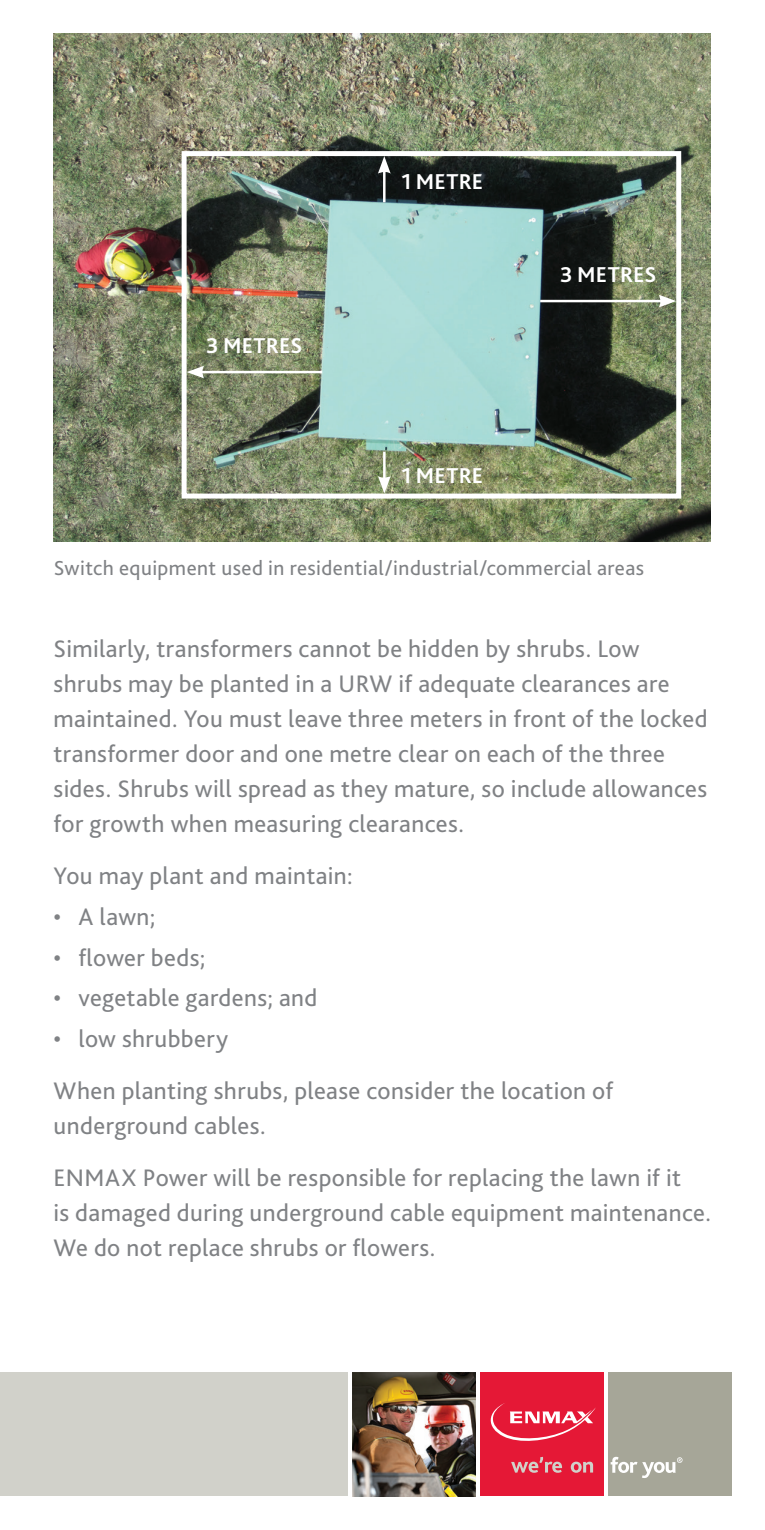
<style>
.page{position:relative;width:765px;height:1530px;background:#fff}
.page>*{position:absolute;margin:0;border:0;box-sizing:border-box;transform-origin:0 0}
.t1{font:25px/35px "Bliss 2";letter-spacing:.015em;color:#808285}
.Head{font:700 22.5px "Bliss 2";letter-spacing:.015em;color:#fff}
.t2{font:21.25px "Bliss 2";letter-spacing:.02em;color:#808285}
</style>
<div class="page">
<img style="left:54px;top:34px;width:657px;height:508px">
<div style="left:182px;top:151px;width:499px;height:348px;border:5px solid #fff"></div>
<hr style="left:200px;top:371px;width:122px;height:2px;background:#fff">
<svg style="left:187px;top:366px;width:17px;height:12px"></svg>
<hr style="left:540px;top:300px;width:123px;height:2px;background:#fff">
<svg style="left:659px;top:295px;width:17px;height:12px"></svg>
<hr style="left:383px;top:452px;width:3px;height:28px;background:#fff">
<svg style="left:378px;top:476px;width:13px;height:18px"></svg>
<hr style="left:383px;top:170px;width:3px;height:32px;background:#fff">
<svg style="left:378px;top:156px;width:13px;height:18px"></svg>
<img style="left:353px;top:1373px;width:123px;height:123px">
<div style="left:0;top:1372px;width:348px;height:124px;background:#d1d1ca"></div>
<div style="left:608px;top:1372px;width:124px;height:124px;background:#a6a698"></div>
<div style="left:481px;top:1372px;width:123px;height:124px;background:#e51836"></div>
<svg style="left:490px;top:1403px;width:106px;height:38px"></svg>
<svg style="left:511px;top:1457px;width:51px;height:16px"></svg>
<svg style="left:571px;top:1462px;width:22px;height:11px"></svg>
<svg style="left:611px;top:1457px;width:72px;height:21px"></svg>
<p class="Head" style="left:206px;top:332px;width:98px">3 METRES</p>
<p class="Head" style="left:401px;top:168px;width:83px">1 METRE</p>
<p class="Head" style="left:401px;top:461px;width:83px">1 METRE</p>
<p class="Head" style="left:560px;top:261px;width:98px">3 METRES</p>
<p class="t2" style="left:54px;top:555px;width:592px">Switch equipment used in residential/industrial/commercial areas</p>
<p class="t1" style="left:54px;top:631px;width:656px">Similarly, transformers cannot be hidden by shrubs. Low shrubs may be planted in a URW if adequate clearances are maintained. You must leave three meters in front of the locked transformer door and one metre clear on each of the three sides. Shrubs will spread as they mature, so include allowances for growth when measuring clearances.</p>
<p class="t1" style="left:54px;top:857px;width:301px">You may plant and maintain:</p>
<p class="t1" style="left:54px;top:898px;width:103px">• A lawn;</p>
<p class="t1" style="left:54px;top:939px;width:153px">• flower beds;</p>
<p class="t1" style="left:54px;top:980px;width:265px">• vegetable gardens; and</p>
<p class="t1" style="left:54px;top:1021px;width:176px">• low shrubbery</p>
<p class="t1" style="left:54px;top:1072px;width:561px">When planting shrubs, please consider the location of underground cables.</p>
<p class="t1" style="left:54px;top:1159px;width:659px">ENMAX Power will be responsible for replacing the lawn if it<br>is damaged during underground cable equipment maintenance.<br>We do not replace shrubs or flowers.</p>
</div>
